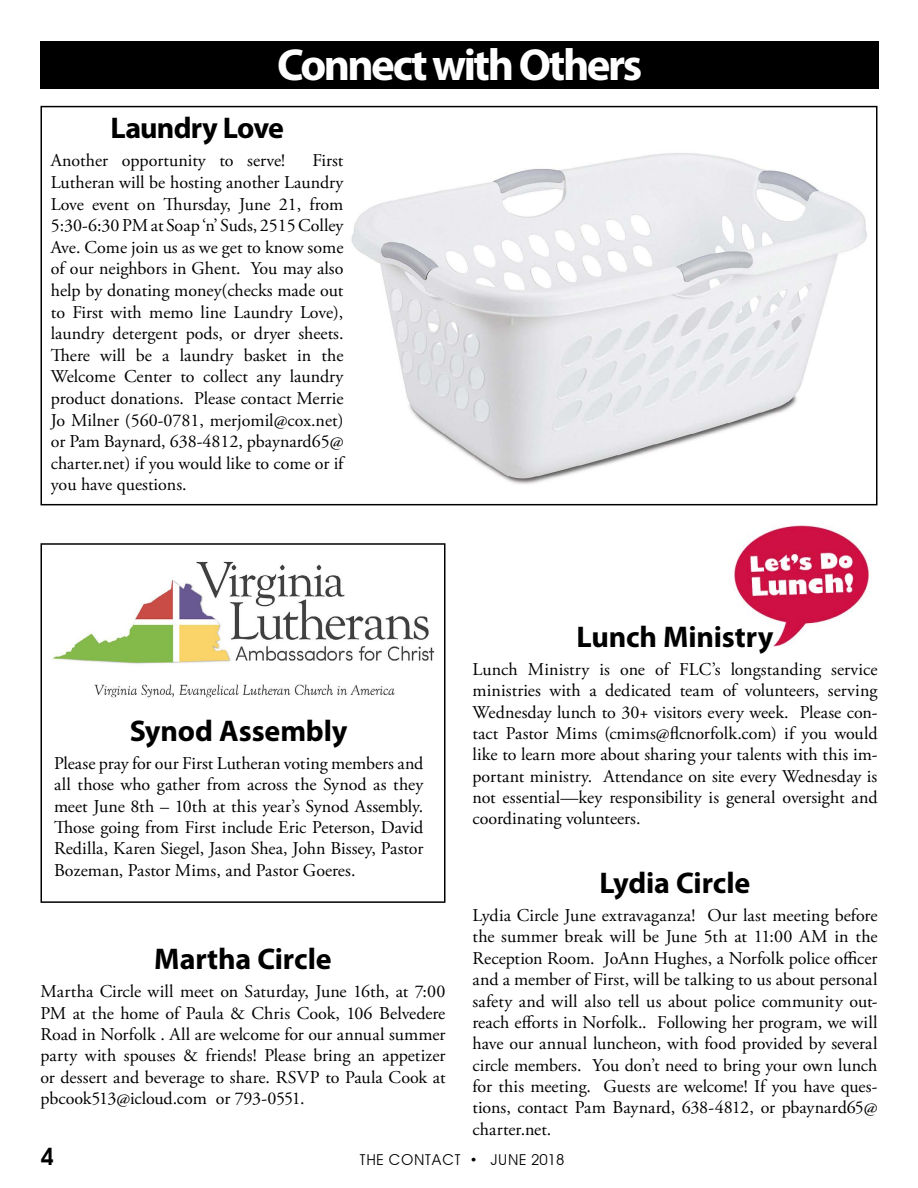
<style>
.page{position:relative;width:918px;height:1188px;background:#fff}
.page>*{position:absolute;margin:0;border:0;box-sizing:border-box;transform-origin:0 0}
.t1{font:700 45px "Myriad Pro";letter-spacing:-.055em;color:#fff}
.t2{font:700 30px "Myriad Pro";letter-spacing:-.005em;color:#000}
.t3{font:700 30px "Myriad Pro";letter-spacing:-.025em;color:#000}
.t4{font:600 24px "Avant Garde";color:#000}
.t5{font:18px/21.3px "Adobe Garamond Pro";color:#000;text-align:justify}
.t6{font:15px "Avant Garde";color:#000}
</style>
<div class="page">
<img style="left:734px;top:525px;width:137px;height:122px">
<div style="left:40px;top:41px;width:839px;height:48px;background:#000"></div>
<img style="left:52px;top:561px;width:383px;height:137px">
<img style="left:351px;top:153px;width:516px;height:331px">
<div style="left:40px;top:106px;width:838px;height:399px;border:2px solid #000"></div>
<div style="left:40px;top:543px;width:406px;height:360px;border:2px solid #000"></div>
<h1 class="t1" style="left:277px;top:36px;width:367px">Connect with Others</h1>
<h2 class="t3" style="left:110px;top:108px;width:175px">Laundry Love</h2>
<p class="t5" style="left:51px;top:151px;width:236px">Another opportunity to serve!</p>
<p class="t5" style="left:51px;top:151px;width:294px;text-indent:262px">First Lutheran will be hosting another Laundry Love event on Thursday, June 21, from 5:30-6:30 PM at Soap ‘n’ Suds, 2515 Colley Ave. Come join us as we get to know some of our neighbors in Ghent. You may also help by donating money(checks made out to First with memo line Laundry Love), laundry detergent pods, or dryer sheets.<br>There will be a laundry basket in the Welcome Center to collect any laundry product donations. Please contact Merrie Jo Milner (560-0781, merjomil@cox.net) or Pam Baynard, 638-4812, pbaynard65@ charter.net) if you would like to come or if you have questions.</p>
<h2 class="t2" style="left:130px;top:711px;width:219px">Synod Assembly</h2>
<p class="t5" style="left:54px;top:753px;width:371px">Please pray for our First Lutheran voting members and all those who gather from across the Synod as they meet June 8th – 10th at this year’s Synod Assembly.<br>Those going from First include Eric Peterson, David Redilla, Karen Siegel, Jason Shea, John Bissey, Pastor Bozeman, Pastor Mims, and Pastor Goeres.</p>
<h2 class="t2" style="left:154px;top:939px;width:179px">Martha Circle</h2>
<p class="t5" style="left:40px;top:982px;width:407px">Martha Circle will meet on Saturday, June 16th, at 7:00<br>PM at the home of Paula &amp; Chris Cook, 106 Belvedere Road in Norfolk . All are welcome for our annual summer party with spouses &amp; friends! Please bring an appetizer or dessert and beverage to share. RSVP to Paula Cook at pbcook513@icloud.com or 793-0551.</p>
<h2 class="t2" style="left:576px;top:617px;width:199px">Lunch Ministry</h2>
<p class="t5" style="left:472px;top:659px;width:407px">Lunch Ministry is one of FLC’s longstanding service ministries with a dedicated team of volunteers, serving Wednesday lunch to 30+ visitors every week. Please con&shy;tact Pastor Mims (cmims@flcnorfolk.com) if you would like to learn more about sharing your talents with this im&shy;portant ministry. Attendance on site every Wednesday is not essential—key responsibility is general oversight and coordinating volunteers.</p>
<h2 class="t2" style="left:600px;top:863px;width:152px">Lydia Circle</h2>
<p class="t5" style="left:472px;top:905px;width:407px">Lydia Circle June extravaganza! Our last meeting before the summer break will be June 5th at 11:00 AM in the Reception Room. JoAnn Hughes, a Norfolk police officer and a member of First, will be talking to us about personal safety and will also tell us about police community out&shy;reach efforts in Norfolk.. Following her program, we will have our annual luncheon, with food provided by several circle members. You don’t need to bring your own lunch for this meeting. Guests are welcome! If you have ques&shy;tions, contact Pam Baynard, 638-4812, or pbaynard65@ charter.net.</p>
<h3 class="t4" style="left:40px;top:1142px;width:15px">4</h3>
<p class="t6" style="left:360px;top:1151px;width:206px">THE CONTACT • JUNE 2018</p>
</div>
